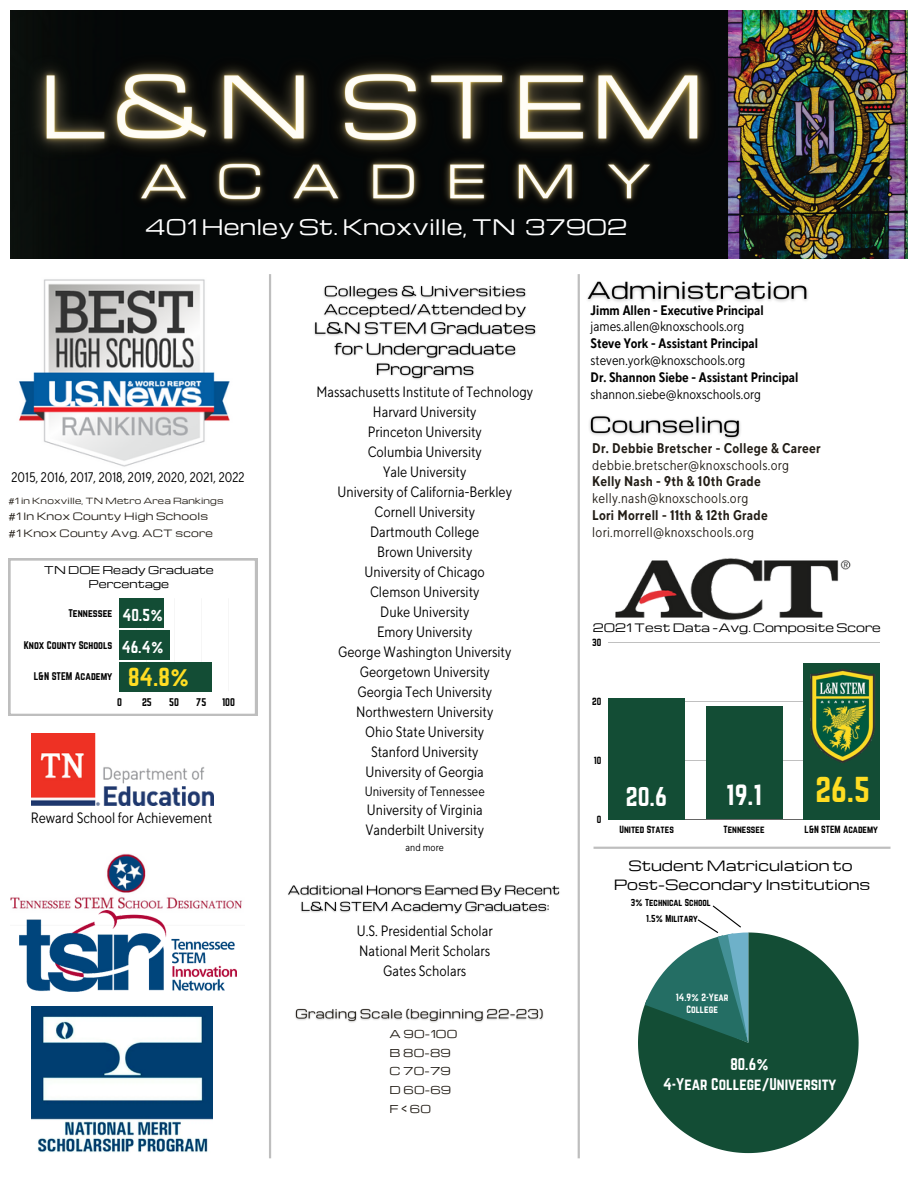
<style>
.page{position:relative;width:918px;height:1188px;background:#fff}
.page>*{position:absolute;margin:0;border:0;box-sizing:border-box;transform-origin:0 0}
.t1{font:31.5px "Norwester";color:#ffdd23}
.t2{font:25.65px "Norwester";color:#fff}
.t3{font:23.85px "Norwester";color:#fff}
.t4{font:22.8px "Norwester";color:#ffdd23}
.t5{font:21px "Michroma";color:#fff}
.t6{font:15.15px/32px "Norwester";color:#fff}
.t7{font:15px "TT Norms Std Cond";color:#000}
.t8{font:14.85px/20px "TT Norms Std Cond";color:#000;text-align:center}
.t9{font:14.85px/19.8px "Norwester";color:#fff;text-align:center}
.t10{font:13.95px "TT Norms Std Cond";letter-spacing:.02em;color:#221d16}
.t11{font:700 13.95px "TT Norms Std Cond";letter-spacing:.02em;color:#221d16}
.t12{font:13.95px/19.4px "Michroma";color:#000;text-align:center}
.t13{font:13.8px "TT Norms Std Cond";color:#000}
.t14{font:700 13.65px "TT Norms Std Cond";color:#000}
.t15{font:13.65px "TT Norms Std Cond";color:#000}
.t16{font:13.35px "TT Norms Std Cond";color:#000}
.t17{font:11.4px "Michroma";color:#000}
.t18{font:10.65px/18.6px "Michroma";letter-spacing:.02em;color:#221d16}
.t19{font:10.5px/14px "Michroma";color:#000;text-align:center}
.t20{font:10.5px "TT Norms Std Cond";color:#000}
.t21{font:9.9px/17.4px "Michroma";letter-spacing:.02em;color:#221d16}
.t22{font:9.75px "Norwester";color:#000}
.t23{font:9.3px/12.3px "Norwester";color:#fff;text-align:center}
.t24{font:9.15px "Norwester";color:#000}
.t25{font:8.85px "Norwester";color:#000}
.t26{font:8.4px "Michroma";letter-spacing:.02em;color:#221d16}
</style>
<div class="page">
<img style="left:19px;top:279px;width:211px;height:188px">
<hr style="left:608px;top:642px;width:272px;height:1px;background:#000">
<hr style="left:608px;top:701px;width:272px;height:1px;background:#000">
<hr style="left:608px;top:760px;width:272px;height:1px;background:#000">
<hr style="left:608px;top:819px;width:272px;height:1px;background:#000">
<div style="left:608px;top:698px;width:77px;height:121px;background:#134d35"></div>
<div style="left:706px;top:707px;width:77px;height:112px;background:#134d35"></div>
<div style="left:803px;top:663px;width:77px;height:156px;background:#134d35"></div>
<img style="left:615px;top:558px;width:236px;height:63px">
<img style="left:810px;top:669px;width:65px;height:94px">
<svg style="left:638px;top:933px;width:221px;height:220px;fill:#134d35"></svg>
<svg style="left:645px;top:905px;width:104px;height:138px"></svg>
<img style="left:10px;top:853px;width:232px;height:58px">
<img style="left:31px;top:733px;width:182px;height:72px">
<img style="left:10px;top:11px;width:898px;height:247px">
<hr style="left:269px;top:274px;width:2px;height:884px;background:#000">
<hr style="left:578px;top:274px;width:2px;height:884px;background:#000">
<svg style="left:8px;top:558px;width:249px;height:158px"></svg>
<hr style="left:594px;top:847px;width:297px;height:2px;background:#000">
<img style="left:32px;top:1007px;width:181px;height:146px">
<img style="left:19px;top:911px;width:217px;height:81px">
<img style="left:314px;top:285px;width:222px;height:95px">
<img style="left:295px;top:1008px;width:249px;height:15px">
<img style="left:589px;top:415px;width:152px;height:24px">
<img style="left:587px;top:281px;width:221px;height:21px">
<img style="left:288px;top:885px;width:272px;height:30px">
<h3 class="t5" style="left:145px;top:211px;width:484px">401 Henley St. Knoxville, TN 37902</h3>
<p class="t13" style="left:11px;top:469px;width:235px">2015, 2016, 2017, 2018, 2019, 2020, 2021, 2022</p>
<p class="t26" style="left:8px;top:494px;width:217px">#1 in Knoxville, TN Metro Area Rankings</p>
<p class="t21" style="left:8px;top:507px;width:206px">#1 In Knox County High Schools #1 Knox County Avg. ACT score</p>
<p class="t19" style="left:44px;top:562px;width:171px">TN DOE Ready Graduate<br>Percentage</p>
<p class="t6" style="left:122px;top:599px;width:44px">40.5%<br>46.4%</p>
<h3 class="t4" style="left:128px;top:663px;width:63px">84.8%</h3>
<p class="t22" style="left:68px;top:607px;width:45px">Tennessee</p>
<p class="t22" style="left:24px;top:639px;width:90px">Knox County Schools</p>
<p class="t22" style="left:34px;top:671px;width:80px">L&amp;N STEM Academy</p>
<p class="t22" style="left:117px;top:696px;width:6px">0</p>
<p class="t22" style="left:142px;top:696px;width:11px">25</p>
<p class="t22" style="left:169px;top:696px;width:11px">50</p>
<p class="t22" style="left:196px;top:696px;width:11px">75</p>
<p class="t22" style="left:222px;top:696px;width:14px">100</p>
<p class="t7" style="left:31px;top:808px;width:183px">Reward School for Achievement</p>
<p class="t8" style="left:316px;top:382px;width:218px">Massachusetts Institute of Technology<br>Harvard University<br>Princeton University<br>Columbia University<br>Yale University<br>University of California-Berkley<br>Cornell University<br>Dartmouth College<br>Brown University<br>University of Chicago<br>Clemson University<br>Duke University<br>Emory University<br>George Washington University<br>Georgetown University<br>Georgia Tech University<br>Northwestern University<br>Ohio State University<br>Stanford University<br>University of Georgia</p>
<p class="t16" style="left:365px;top:783px;width:122px">University of Tennessee</p>
<p class="t8" style="left:365px;top:801px;width:120px;text-align:left">University of Virginia<br>Vanderbilt University</p>
<p class="t20" style="left:406px;top:841px;width:40px">and more</p>
<p class="t8" style="left:357px;top:921px;width:137px">U.S. Presidential Scholar<br>National Merit Scholars<br>Gates Scholars</p>
<p class="t18" style="left:389px;top:1024px;width:69px">A 90-100<br>B 80-89<br>C 70-79<br>D 60-69<br>F&lt;60</p>
<p class="t14" style="left:591px;top:302px;width:175px">Jimm Allen - Executive Principal</p>
<p class="t15" style="left:591px;top:319px;width:155px">james.allen@knoxschools.org</p>
<p class="t14" style="left:591px;top:335px;width:169px">Steve York - Assistant Principal</p>
<p class="t15" style="left:591px;top:352px;width:156px">steven.york@knoxschools.org</p>
<p class="t14" style="left:591px;top:369px;width:209px">Dr. Shannon Siebe - Assistant Principal</p>
<p class="t15" style="left:591px;top:386px;width:172px">shannon.siebe@knoxschools.org</p>
<p class="t11" style="left:592px;top:439px;width:230px">Dr. Debbie Bretscher - College &amp; Career</p>
<p class="t10" style="left:592px;top:456px;width:198px">debbie.bretscher@knoxschools.org</p>
<p class="t11" style="left:592px;top:473px;width:170px">Kelly Nash - 9th &amp; 10th Grade</p>
<p class="t10" style="left:592px;top:490px;width:158px">kelly.nash@knoxschools.org</p>
<p class="t11" style="left:592px;top:507px;width:177px">Lori Morrell - 11th &amp; 12th Grade</p>
<p class="t10" style="left:592px;top:524px;width:163px">lori.morrell@knoxschools.org</p>
<p class="t17" style="left:593px;top:619px;width:290px">2021 Test Data -Avg. Composite Score</p>
<p class="t24" style="left:592px;top:637px;width:11px">30</p>
<p class="t24" style="left:592px;top:696px;width:11px">20</p>
<p class="t24" style="left:594px;top:755px;width:9px">10</p>
<p class="t24" style="left:597px;top:814px;width:6px">0</p>
<h3 class="t3" style="left:626px;top:782px;width:43px">20.6</h3>
<h2 class="t2" style="left:726px;top:780px;width:37px">19.1</h2>
<h1 class="t1" style="left:815px;top:771px;width:56px">26.5</h1>
<p class="t24" style="left:620px;top:824px;width:56px">United States</p>
<p class="t24" style="left:723px;top:824px;width:43px">Tennessee</p>
<p class="t24" style="left:805px;top:824px;width:75px">L&amp;N STEM Academy</p>
<p class="t12" style="left:614px;top:855px;width:258px">Student Matriculation to<br>Post-Secondary Institutions</p>
<p class="t25" style="left:631px;top:897px;width:82px">3% Technical School</p>
<p class="t25" style="left:646px;top:913px;width:53px">1.5% Military</p>
<p class="t23" style="left:676px;top:991px;width:54px">14.9% 2-Year<br>College</p>
<p class="t9" style="left:663px;top:1054px;width:175px">80.6%<br>4-Year College/University</p>
</div>
